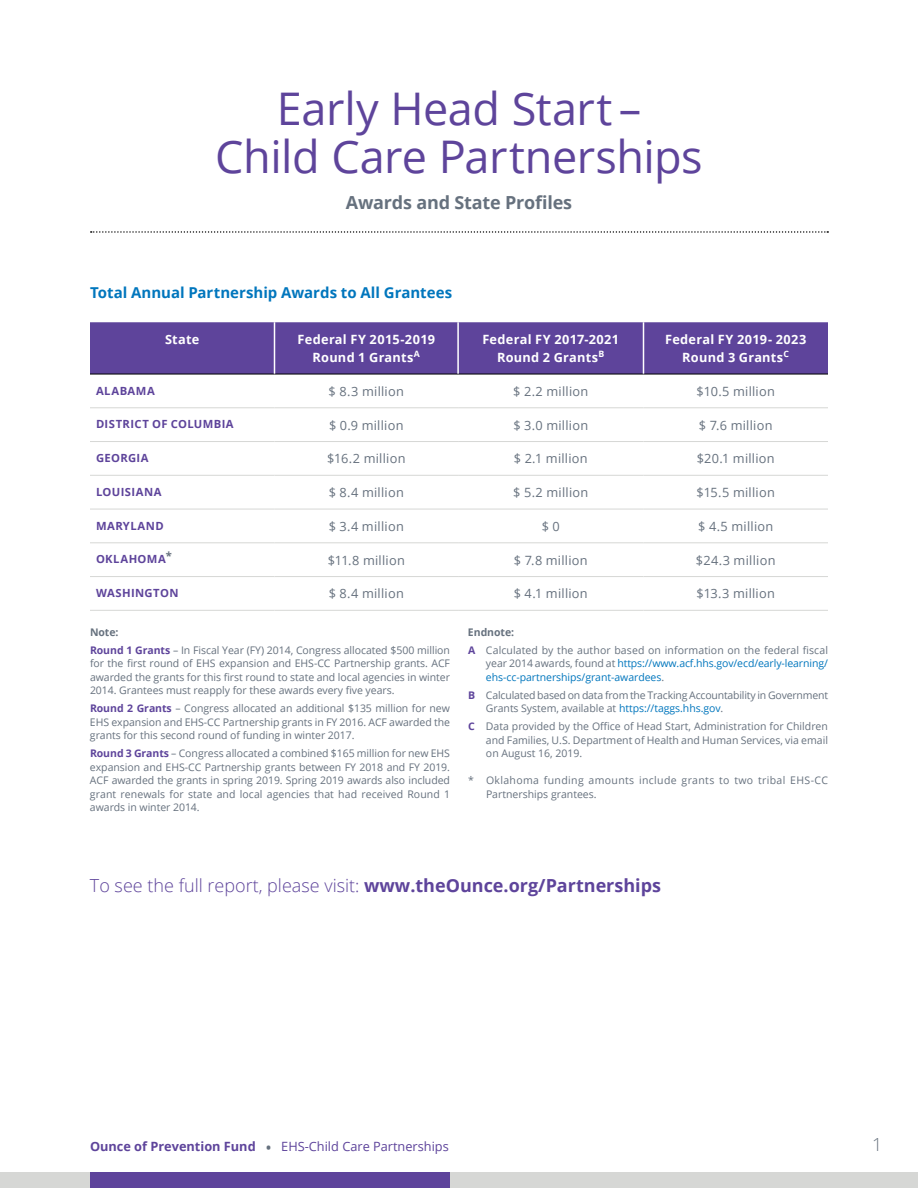
<style>
.page{position:relative;width:918px;height:1188px;background:#fff}
.page>*{position:absolute;margin:0;border:0;box-sizing:border-box;transform-origin:0 0}
.t1{font:45px/48px "Open Sans";letter-spacing:-.01em;color:#5e449b;text-align:center}
.t2{font:300 18px "Open Sans";color:#5e449b}
.t3{font:700 18px "Open Sans";letter-spacing:-.01em;color:#66717e}
.t4{font:300 18px "Open Sans";color:#66717e}
.t5{font:700 15px "Open Sans";color:#0076bd}
.t6{font:12.75px "Open Sans";letter-spacing:.02em;color:#66717e}
.t7{font:700 12.75px/18px "Open Sans";letter-spacing:.025em;color:#fff;text-align:center}
.t8{font:12.75px "Open Sans";color:#5e449b}
.t9{font:700 11.25px "Open Sans";letter-spacing:.035em;color:#5e449b}
.t10{font:10.5px/13.5px "Open Sans";letter-spacing:-.005em;color:#66717e;text-align:justify}
.t11{font:10.5px/13.5px "Open Sans";letter-spacing:-.005em;color:#0076bd}
.t12{font:10.5px/13.5px "Open Sans";letter-spacing:.035em;color:#66717e}
.s1{font-weight:700}
.s2{font-weight:700;color:#5e449b}
.s3{color:#66717e}
.s4{color:#0076bd}
.s5{font-weight:600;font-size:15px;color:#66717e}
</style>
<div class="page">
<div style="left:0;top:1173px;width:918px;height:15px;background:#d6d7d5"></div>
<div style="left:90px;top:1173px;width:360px;height:15px;background:#5e449b"></div>
<div style="left:90px;top:322px;width:738px;height:52px;background:#5e449b"></div>
<hr style="left:90px;top:374px;width:185px;height:1px;background:#000">
<hr style="left:275px;top:374px;width:183px;height:1px;background:#000">
<hr style="left:458px;top:374px;width:186px;height:1px;background:#000">
<hr style="left:644px;top:374px;width:184px;height:1px;background:#000">
<hr style="left:274px;top:322px;width:1px;height:52px;background:#fff">
<hr style="left:457px;top:322px;width:2px;height:52px;background:#fff">
<hr style="left:643px;top:322px;width:1px;height:52px;background:#fff">
<hr style="left:90px;top:407px;width:185px;height:1px;background:#d6d7d5">
<hr style="left:275px;top:407px;width:183px;height:1px;background:#d6d7d5">
<hr style="left:458px;top:407px;width:186px;height:1px;background:#d6d7d5">
<hr style="left:644px;top:407px;width:184px;height:1px;background:#d6d7d5">
<hr style="left:90px;top:441px;width:185px;height:1px;background:#d6d7d5">
<hr style="left:275px;top:441px;width:183px;height:1px;background:#d6d7d5">
<hr style="left:458px;top:441px;width:186px;height:1px;background:#d6d7d5">
<hr style="left:644px;top:441px;width:184px;height:1px;background:#d6d7d5">
<hr style="left:90px;top:475px;width:185px;height:1px;background:#d6d7d5">
<hr style="left:275px;top:475px;width:183px;height:1px;background:#d6d7d5">
<hr style="left:458px;top:475px;width:186px;height:1px;background:#d6d7d5">
<hr style="left:644px;top:475px;width:184px;height:1px;background:#d6d7d5">
<hr style="left:90px;top:509px;width:185px;height:1px;background:#d6d7d5">
<hr style="left:275px;top:509px;width:183px;height:1px;background:#d6d7d5">
<hr style="left:458px;top:509px;width:186px;height:1px;background:#d6d7d5">
<hr style="left:644px;top:509px;width:184px;height:1px;background:#d6d7d5">
<hr style="left:90px;top:542px;width:185px;height:1px;background:#d6d7d5">
<hr style="left:275px;top:542px;width:183px;height:1px;background:#d6d7d5">
<hr style="left:458px;top:542px;width:186px;height:1px;background:#d6d7d5">
<hr style="left:644px;top:542px;width:184px;height:1px;background:#d6d7d5">
<hr style="left:90px;top:576px;width:185px;height:1px;background:#d6d7d5">
<hr style="left:275px;top:576px;width:183px;height:1px;background:#d6d7d5">
<hr style="left:458px;top:576px;width:186px;height:1px;background:#d6d7d5">
<hr style="left:644px;top:576px;width:184px;height:1px;background:#d6d7d5">
<hr style="left:90px;top:610px;width:185px;height:1px;background:#d6d7d5">
<hr style="left:275px;top:610px;width:183px;height:1px;background:#d6d7d5">
<hr style="left:458px;top:610px;width:186px;height:1px;background:#d6d7d5">
<hr style="left:644px;top:610px;width:184px;height:1px;background:#d6d7d5">
<svg style="left:91px;top:231px;width:737px;height:2px"></svg>
<h1 class="t1" style="left:215px;top:83px;width:489px">Early Head Start –<br>Child Care Partnerships</h1>
<h2 class="t3" style="left:346px;top:190px;width:228px">Awards and State Profiles</h2>
<h3 class="t5" style="left:90px;top:287px;width:364px">Total Annual Partnership Awards to All Grantees</h3>
<p class="t7" style="left:165px;top:332px;width:36px">State</p>
<p class="t7" style="left:298px;top:332px;width:139px">Federal FY 2015-2019<br>Round 1 Grants<sup>A</sup></p>
<p class="t7" style="left:482px;top:332px;width:138px">Federal FY 2017-2021<br>Round 2 Grants<sup>B</sup></p>
<p class="t7" style="left:665px;top:332px;width:143px">Federal FY 2019- 2023<br>Round 3 Grants<sup>C</sup></p>
<p class="t9" style="left:96px;top:386px;width:60px">ALABAMA</p>
<p class="t6" style="left:329px;top:386px;width:77px">$ 8.3 million</p>
<p class="t6" style="left:513px;top:386px;width:77px">$ 2.2 million</p>
<p class="t6" style="left:697px;top:386px;width:80px">$10.5 million</p>
<p class="t9" style="left:96px;top:420px;width:139px">DISTRICT OF COLUMBIA</p>
<p class="t6" style="left:329px;top:420px;width:76px">$ 0.9 million</p>
<p class="t6" style="left:513px;top:420px;width:76px">$ 3.0 million</p>
<p class="t6" style="left:699px;top:420px;width:75px">$ 7.6 million</p>
<p class="t9" style="left:96px;top:454px;width:54px">GEORGIA</p>
<p class="t6" style="left:327px;top:454px;width:80px">$16.2 million</p>
<p class="t6" style="left:514px;top:454px;width:75px">$ 2.1 million</p>
<p class="t6" style="left:697px;top:454px;width:80px">$20.1 million</p>
<p class="t9" style="left:96px;top:487px;width:67px">LOUISIANA</p>
<p class="t6" style="left:329px;top:487px;width:77px">$ 8.4 million</p>
<p class="t6" style="left:513px;top:487px;width:77px">$ 5.2 million</p>
<p class="t6" style="left:697px;top:487px;width:80px">$15.5 million</p>
<p class="t9" style="left:96px;top:521px;width:69px">MARYLAND</p>
<p class="t6" style="left:329px;top:521px;width:77px">$ 3.4 million</p>
<p class="t6" style="left:542px;top:521px;width:20px">$ 0</p>
<p class="t6" style="left:698px;top:521px;width:77px">$ 4.5 million</p>
<p class="t9" style="left:96px;top:555px;width:77px">OKLAHOMA<sup>*</sup></p>
<p class="t6" style="left:328px;top:555px;width:79px">$11.8 million</p>
<p class="t6" style="left:514px;top:555px;width:75px">$ 7.8 million</p>
<p class="t6" style="left:696px;top:555px;width:81px">$24.3 million</p>
<p class="t9" style="left:96px;top:589px;width:84px">WASHINGTON</p>
<p class="t6" style="left:329px;top:589px;width:77px">$ 8.4 million</p>
<p class="t6" style="left:514px;top:589px;width:76px">$ 4.1 million</p>
<p class="t6" style="left:697px;top:589px;width:80px">$13.3 million</p>
<p class="t10" style="left:90px;top:624px;width:362px;line-height:18px"><span class="s1">Note:<br></span><span class="s2">Round 1 Grants</span> – In Fiscal Year (FY) 2014, Congress allocated $500 million</p>
<p class="t10" style="left:90px;top:656px;width:362px">for the first round of EHS expansion and EHS-CC Partnership grants. ACF awarded the grants for this first round to state and local agencies in winter 2014. Grantees must reapply for these awards every five years.</p>
<p class="t10" style="left:90px;top:703px;width:362px"><span class="s2">Round 2 Grants</span> – Congress allocated an additional $135 million for new EHS expansion and EHS-CC Partnership grants in FY 2016. ACF awarded the grants for this second round of funding in winter 2017.</p>
<p class="t10" style="left:90px;top:746px;width:362px"><span class="s2">Round 3 Grants</span> – Congress allocated a combined $165 million for new EHS expansion and EHS-CC Partnership grants between FY 2018 and FY 2019.<br>ACF awarded the grants in spring 2019. Spring 2019 awards also included grant renewals for state and local agencies that had received Round 1 awards in winter 2014.</p>
<p class="t10" style="left:468px;top:623px;width:362px;line-height:18px"><span class="s1">Endnote:<br></span><span class="s2">A</span> Calculated by the author based on information on the federal fiscal</p>
<p class="t11" style="left:486px;top:656px;width:343px"><span class="s3">year 2014 awards, found at</span> https://www.acf.hhs.gov/ecd/early-learning/ ehs-cc-partnerships/grant-awardees<span class="s3">.</span></p>
<p class="t10" style="left:486px;top:688px;width:344px;text-indent:-18px"><span class="s2">B</span> Calculated based on data from the Tracking Accountability in Government<br>Grants System, available at <span class="s4">https://taggs.hhs.gov</span>.</p>
<p class="t10" style="left:486px;top:719px;width:344px;text-indent:-18px"><span class="s2">C</span> Data provided by the Office of Head Start, Administration for Children and Families, U.S. Department of Health and Human Services, via email on August 16, 2019.</p>
<p class="t12" style="left:486px;top:773px;width:344px;text-indent:-18px">* Oklahoma funding amounts include grants to two tribal EHS-CC<br>Partnerships grantees.</p>
<h2 class="t2" style="left:90px;top:878px;width:573px">To see the full report, please visit: <span class="s1">www.theOunce.org/Partnerships</span></h2>
<p class="t8" style="left:90px;top:1142px;width:360px"><span class="s1">Ounce of Prevention Fund</span> <span class="s5">•</span> EHS-Child Care Partnerships</p>
<h2 class="t4" style="left:872px;top:1138px;width:12px">1</h2>
</div>
